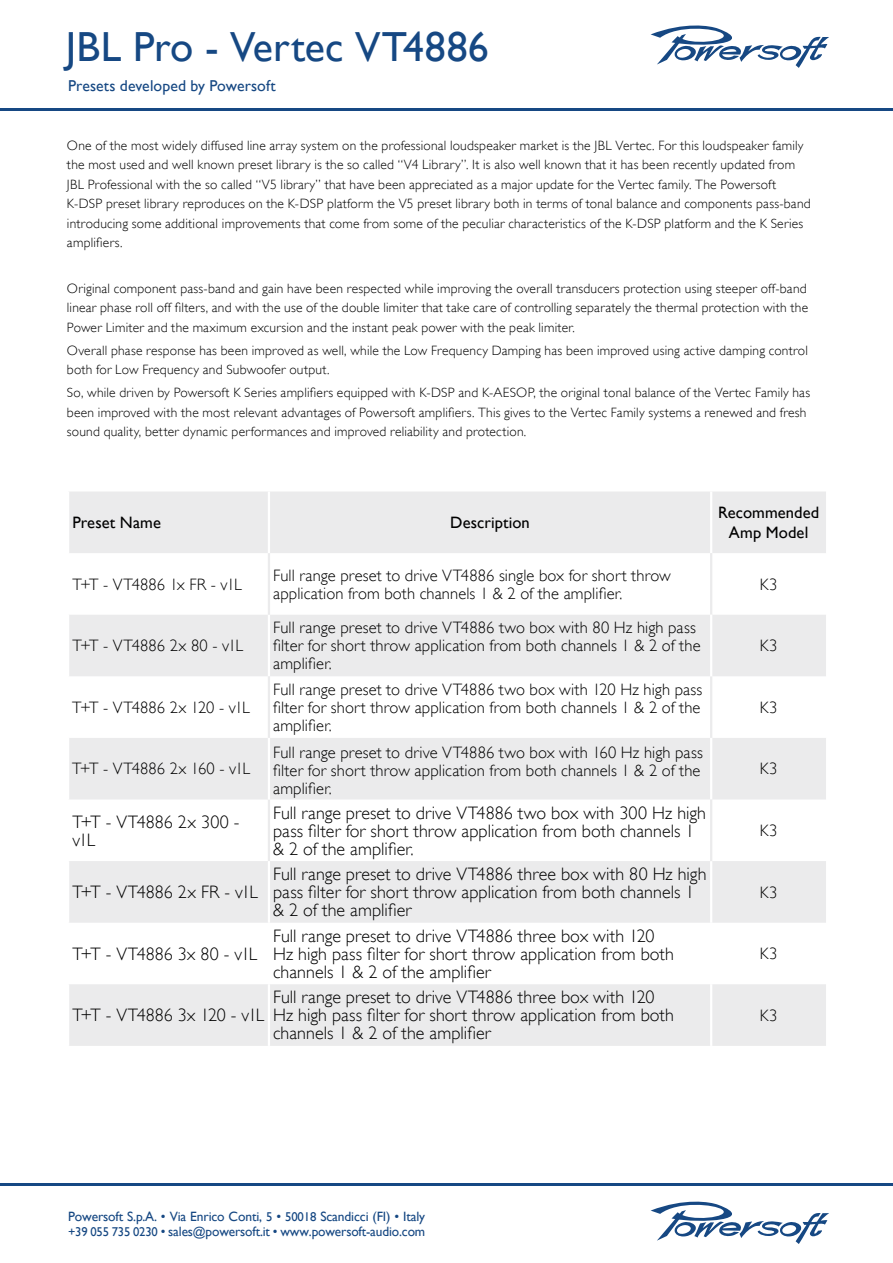
<style>
.page{position:relative;width:893px;height:1263px;background:#fff}
.page>*{position:absolute;margin:0;border:0;box-sizing:border-box;transform-origin:0 0}
.t1{font:42px "Gill Sans";letter-spacing:.005em;color:#164883}
.t2{font:300 18px/18px "Gill Sans";letter-spacing:.005em;color:#000}
.t3{font:300 16.5px/18px "Gill Sans";letter-spacing:.005em;color:#000}
.t4{font:16.5px/19.5px "Gill Sans";letter-spacing:.005em;color:#000;text-align:center}
.t5{font:15.75px "Gill Sans";letter-spacing:.005em;color:#164883}
.t6{font:300 13.5px/19.5px "Gill Sans";letter-spacing:.015em;color:#000}
.t7{font:13.5px/15px "Gill Sans";letter-spacing:-.01em;color:#164883}
.s1{font-size:12.75px}
</style>
<div class="page">
<hr style="left:0;top:1183px;width:893px;height:2px;background:#164883">
<hr style="left:0;top:108px;width:893px;height:3px;background:#164883">
<svg style="left:651px;top:25px;width:178px;height:43px"></svg>
<svg style="left:651px;top:1201px;width:178px;height:43px"></svg>
<svg style="left:69px;top:492px;width:757px;height:554px;fill:#ebebec"></svg>
<hr style="left:268px;top:615px;width:2px;height:61px;background:#fff">
<hr style="left:710px;top:491px;width:2px;height:62px;background:#fff">
<hr style="left:710px;top:553px;width:2px;height:62px;background:#ebebec">
<hr style="left:710px;top:676px;width:2px;height:62px;background:#ebebec">
<hr style="left:710px;top:615px;width:2px;height:61px;background:#fff">
<hr style="left:710px;top:738px;width:2px;height:61px;background:#fff">
<hr style="left:710px;top:861px;width:2px;height:62px;background:#fff">
<hr style="left:710px;top:923px;width:2px;height:61px;background:#fff">
<hr style="left:710px;top:984px;width:2px;height:62px;background:#fff">
<hr style="left:268px;top:553px;width:2px;height:62px;background:#ebebec">
<hr style="left:268px;top:676px;width:2px;height:62px;background:#ebebec">
<hr style="left:268px;top:799px;width:2px;height:62px;background:#ebebec">
<hr style="left:710px;top:799px;width:2px;height:62px;background:#ebebec">
<hr style="left:268px;top:738px;width:2px;height:61px;background:#fff">
<hr style="left:268px;top:861px;width:2px;height:62px;background:#fff">
<hr style="left:268px;top:923px;width:2px;height:61px;background:#fff">
<hr style="left:268px;top:984px;width:2px;height:62px;background:#fff">
<hr style="left:268px;top:491px;width:2px;height:62px;background:#fff">
<h1 class="t1" style="left:66px;top:22px;width:425px">JBL Pro - Vertec VT4886</h1>
<p class="t5" style="left:68px;top:77px;width:209px">Presets developed by Powersoft</p>
<p class="t6" style="left:67px;top:135px;width:745px">One of the most widely diffused line array system on the professional loudspeaker market is the JBL Vertec. For this loudspeaker family the most used and well known preset library is the so called “V4 Library”. It is also well known that it has been recently updated from JBL Professional with the so called “V5 library” that have been appreciated as a major update for the Vertec family. The Powersoft K-DSP preset library reproduces on the K-DSP platform the V5 preset library both in terms of tonal balance and components pass-band introducing some additional improvements that come from some of the peculiar characteristics of the K-DSP platform and the K Series amplifiers.</p>
<p class="t6" style="left:67px;top:279px;width:743px;text-align:justify">Original component pass-band and gain have been respected while improving the overall transducers protection using steeper off-band linear phase roll off filters, and with the use of the double limiter that take care of controlling separately the thermal protection with the Power Limiter and the maximum excursion and the instant peak power with the peak limiter.</p>
<p class="t6" style="left:67px;top:341px;width:742px">Overall phase response has been improved as well, while the Low Frequency Damping has been improved using active damping control both for Low Frequency and Subwoofer output.</p>
<p class="t6" style="left:67px;top:383px;width:745px">So, while driven by Powersoft K Series amplifiers equipped with K-DSP and K-AESOP, the original tonal balance of the Vertec Family has been improved with the most relevant advantages of Powersoft amplifiers. This gives to the Vertec Family systems a renewed and fresh sound quality, better dynamic performances and improved reliability and protection.</p>
<p class="t4" style="left:72px;top:512px;width:90px">Preset Name</p>
<p class="t4" style="left:450px;top:512px;width:81px">Description</p>
<p class="t4" style="left:718px;top:503px;width:103px">Recommended<br>Amp Model</p>
<p class="t3" style="left:72px;top:575px;width:171px">T+T - VT4886 1x FR - v1L</p>
<p class="t3" style="left:273px;top:566px;width:399px">Full range preset to drive VT4886 single box for short throw application from both channels 1 &amp; 2 of the amplifier.</p>
<p class="t3" style="left:760px;top:575px;width:19px">K3</p>
<p class="t3" style="left:72px;top:637px;width:173px">T+T - VT4886 2x 80 - v1L</p>
<p class="t3" style="left:273px;top:619px;width:429px">Full range preset to drive VT4886 two box with 80 Hz high pass filter for short throw application from both channels 1 &amp; 2 of the amplifier.</p>
<p class="t3" style="left:760px;top:637px;width:19px">K3</p>
<p class="t3" style="left:72px;top:698px;width:179px">T+T - VT4886 2x 120 - v1L</p>
<p class="t3" style="left:72px;top:760px;width:180px">T+T - VT4886 2x 160 - v1L</p>
<p class="t3" style="left:273px;top:680px;width:431px;text-align:justify">Full range preset to drive VT4886 two box with 120 Hz high pass filter for short throw application from both channels 1 &amp; 2 of the amplifier.</p>
<p class="t3" style="left:273px;top:743px;width:431px">Full range preset to drive VT4886 two box with 160 Hz high pass filter for short throw application from both channels 1 &amp; 2 of the amplifier.</p>
<h2 class="t2" style="left:72px;top:812px;width:169px">T+T - VT4886 2x 300 - v1L</h2>
<h2 class="t2" style="left:273px;top:803px;width:434px">Full range preset to drive VT4886 two box with 300 Hz high pass filter for short throw application from both channels 1 &amp; 2 of the amplifier.</h2>
<h2 class="t2" style="left:72px;top:883px;width:187px">T+T - VT4886 2x FR - v1L</h2>
<h2 class="t2" style="left:72px;top:945px;width:187px">T+T - VT4886 3x 80 - v1L</h2>
<h2 class="t2" style="left:72px;top:1006px;width:194px">T+T - VT4886 3x 120 - v1L</h2>
<h2 class="t2" style="left:273px;top:865px;width:435px">Full range preset to drive VT4886 three box with 80 Hz high pass filter for short throw application from both channels 1 &amp; 2 of the amplifier</h2>
<h2 class="t2" style="left:273px;top:927px;width:402px">Full range preset to drive VT4886 three box with 120<br>Hz high pass filter for short throw application from both channels 1 &amp; 2 of the amplifier</h2>
<h2 class="t2" style="left:273px;top:988px;width:402px">Full range preset to drive VT4886 three box with 120<br>Hz high pass filter for short throw application from both channels 1 &amp; 2 of the amplifier</h2>
<p class="t3" style="left:760px;top:698px;width:19px">K3</p>
<p class="t3" style="left:760px;top:760px;width:19px">K3</p>
<p class="t3" style="left:760px;top:821px;width:19px">K3</p>
<p class="t3" style="left:760px;top:883px;width:19px">K3</p>
<p class="t3" style="left:760px;top:945px;width:19px">K3</p>
<p class="t3" style="left:760px;top:1006px;width:19px">K3</p>
<p class="t7" style="left:68px;top:1209px;width:359px">Powersoft S.p.A. • Via Enrico Conti, <span class="s1">5</span> • <span class="s1">50018</span> Scandicci (FI) • Italy <span class="s1">+39 055 735 0230</span> • sales<span class="s1">@</span>powersoft.it • www.powersoft-audio.com</p>
</div>
